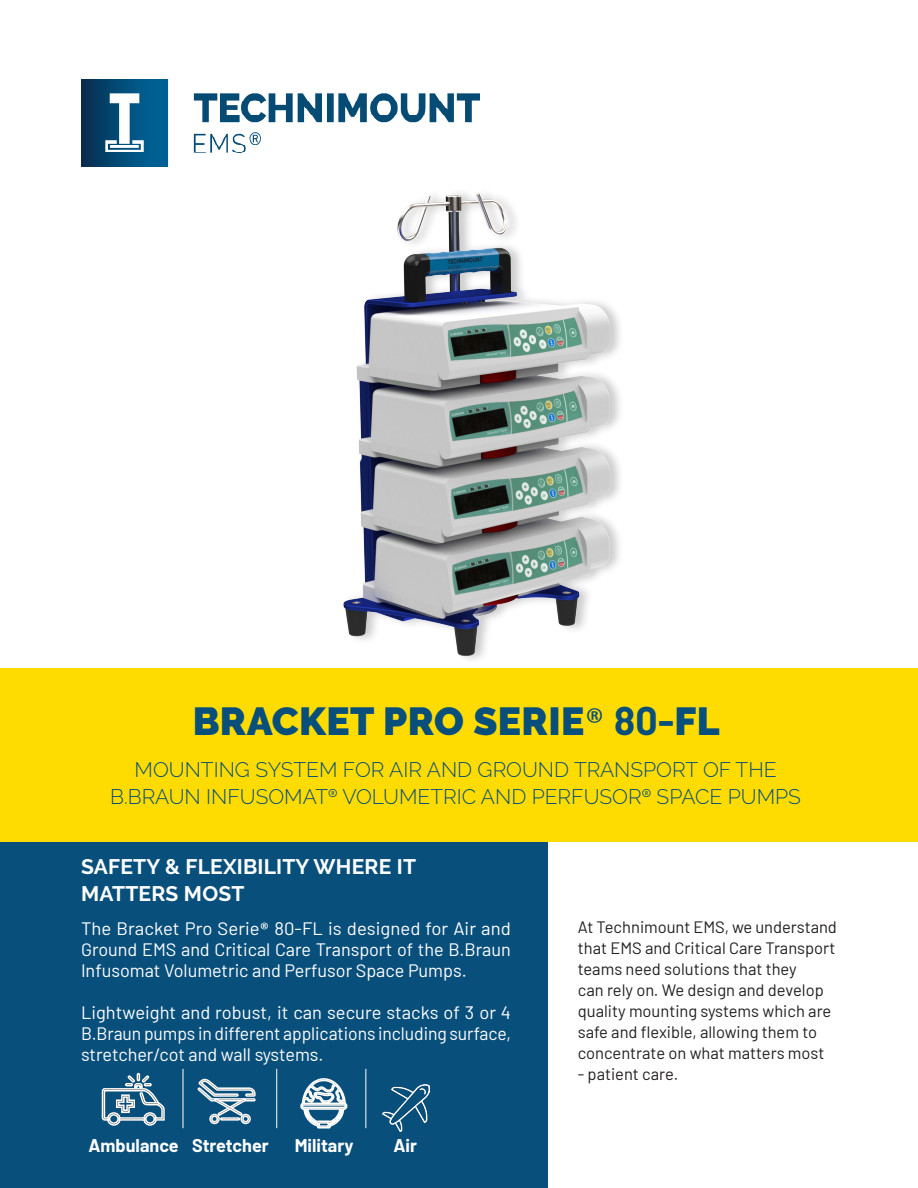
<style>
.page{position:relative;width:918px;height:1188px;background:#fff}
.page>*{position:absolute;margin:0;border:0;box-sizing:border-box;transform-origin:0 0}
.Title_Number{font:900 39px "Raleway";letter-spacing:.01em;color:#094f7b}
.Product_Description_Subtitle{font:300 21px "Raleway";color:#094f7b}
.Title_paragraph_white{font:700 21px/27px "Raleway";letter-spacing:.01em;color:#fff}
.Texte_courant_white{font:18px/21px "Barlow";color:#fff;text-align:justify}
.Texte_courant_white-2{font:700 18px "Barlow";color:#fff}
.Texte_courant_black{font:16.5px "Barlow";color:#231f20}
.s1{font-family:"Calibri";font-weight:400}
.s2{font-family:"Barlow";font-weight:700}
.s3{font-family:"Barlow";font-weight:400}
.s4{font-family:"Calibri"}
</style>
<div class="page">
<div style="left:0;top:841px;width:548px;height:347px;background:#094f7b"></div>
<div style="left:0;top:668px;width:918px;height:174px;background:#ffdc01"></div>
<svg style="left:101px;top:1073px;width:64px;height:53px"></svg>
<svg style="left:197px;top:1078px;width:59px;height:47px"></svg>
<img style="left:382px;top:1085px;width:47px;height:46px">
<hr style="left:183px;top:1069px;width:1px;height:59px;background:#fff">
<hr style="left:276px;top:1069px;width:1px;height:59px;background:#fff">
<hr style="left:366px;top:1069px;width:1px;height:59px;background:#fff">
<svg style="left:300px;top:1078px;width:48px;height:51px"></svg>
<img style="left:343px;top:193px;width:277px;height:467px">
<img style="left:81px;top:79px;width:399px;height:87px">
<p class="Title_Number" style="left:193px;top:698px;width:529px">BRACKET PRO SERIE<span class="s1">®</span> <span class="s2">80-</span>FL</p>
<p class="Product_Description_Subtitle" style="left:135px;top:757px;width:644px">MOUNTING SYSTEM FOR AIR AND GROUND TRANSPORT OF THE</p>
<p class="Product_Description_Subtitle" style="left:110px;top:784px;width:692px">B.BRAUN INFUSOMAT<span class="s3">®</span> VOLUMETRIC AND PERFUSOR<span class="s3">®</span> SPACE PUMPS</p>
<p class="Title_paragraph_white" style="left:81px;top:854px;width:337px">SAFETY &amp; FLEXIBILITY WHERE IT<br>MATTERS MOST</p>
<p class="Texte_courant_white" style="left:81px;top:916px;width:431px">The Bracket Pro Serie<span class="s4">®</span> 80-FL is designed for Air and Ground EMS and Critical Care Transport of the B.Braun Infusomat Volumetric and Perfusor Space Pumps.</p>
<p class="Texte_courant_white" style="left:81px;top:1000px;width:432px">Lightweight and robust, it can secure stacks of 3 or 4<br>B.Braun pumps in different applications including surface, stretcher/cot and wall systems.</p>
<p class="Texte_courant_white-2" style="left:89px;top:1133px;width:92px">Ambulance</p>
<p class="Texte_courant_white-2" style="left:192px;top:1132px;width:78px">Stretcher</p>
<p class="Texte_courant_white-2" style="left:295px;top:1132px;width:60px">Military</p>
<p class="Texte_courant_white-2" style="left:394px;top:1132px;width:25px">Air</p>
<p class="Texte_courant_black" style="left:578px;top:915px;width:261px">At Technimount EMS, we understand</p>
<p class="Texte_courant_black" style="left:578px;top:936px;width:259px">that EMS and Critical Care Transport</p>
<p class="Texte_courant_black" style="left:578px;top:957px;width:220px">teams need solutions that they</p>
<p class="Texte_courant_black" style="left:578px;top:978px;width:247px">can rely on. We design and develop</p>
<p class="Texte_courant_black" style="left:578px;top:999px;width:255px">quality mounting systems which are</p>
<p class="Texte_courant_black" style="left:578px;top:1020px;width:241px">safe and flexible, allowing them to</p>
<p class="Texte_courant_black" style="left:578px;top:1041px;width:248px">concentrate on what matters most</p>
<p class="Texte_courant_black" style="left:578px;top:1062px;width:102px">- patient care.</p>
</div>
